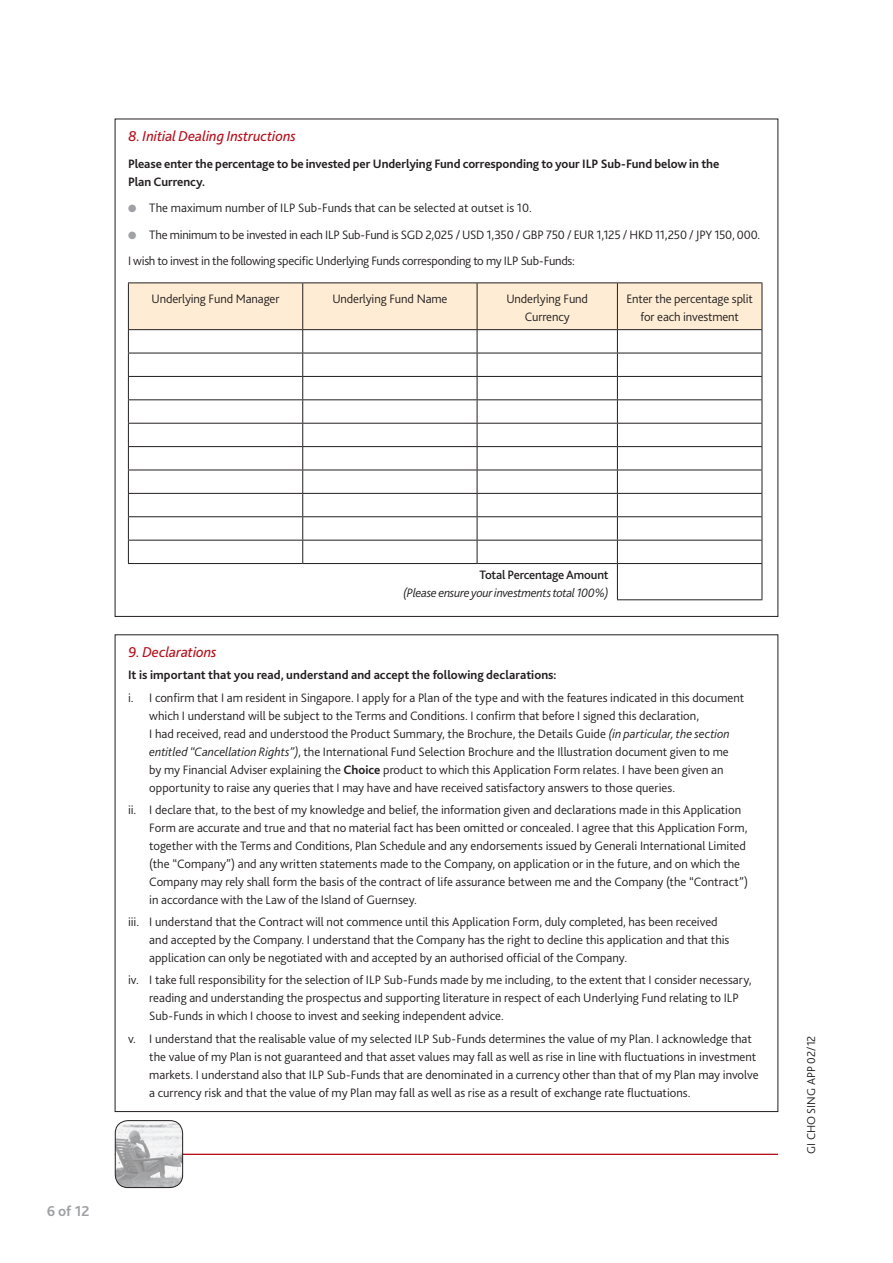
<style>
.page{position:relative;width:893px;height:1263px;background:#fff}
.page>*{position:absolute;margin:0;border:0;box-sizing:border-box;transform-origin:0 0}
.t1{font:italic 15px "Bliss 2";letter-spacing:-.005em;color:#b50e1a}
.t2{font:700 15px "Bliss 2";color:#a0a1a5}
.t3{font:300 12.75px/18px "Bliss 2";color:#231f20}
.t4{font:300 12.75px/26.5px "Bliss 2";letter-spacing:-.02em;color:#231f20}
.t5{font:700 12.75px/18px "Bliss 2";letter-spacing:-.005em;color:#231f20}
.t6{font:italic 300 12.75px "Bliss 2";letter-spacing:-.02em;color:#231f20}
.t7{font:500 12.75px "Bliss 2";letter-spacing:-.02em;color:#231f20}
.t8{font:300 12px "Bliss 2";letter-spacing:.01em;color:#231f20}
.s1{color:#a0a1a5}
.s2{font-style:italic}
.s3{font-weight:700}
</style>
<div class="page">
<svg style="left:129px;top:564px;width:633px;height:35px"></svg>
<hr style="left:128px;top:282px;width:175px;height:1px;background:#231f20">
<hr style="left:303px;top:282px;width:174px;height:1px;background:#231f20">
<hr style="left:477px;top:282px;width:140px;height:1px;background:#231f20">
<hr style="left:617px;top:282px;width:145px;height:1px;background:#231f20">
<svg style="left:128px;top:283px;width:635px;height:280px"></svg>
<hr style="left:128px;top:563px;width:175px;height:1px;background:#231f20">
<hr style="left:303px;top:563px;width:174px;height:1px;background:#231f20">
<hr style="left:477px;top:563px;width:140px;height:1px;background:#231f20">
<hr style="left:617px;top:563px;width:145px;height:1px;background:#231f20">
<hr style="left:617px;top:564px;width:1px;height:35px;background:#231f20">
<hr style="left:762px;top:564px;width:1px;height:35px;background:#231f20">
<hr style="left:617px;top:599px;width:145px;height:1px;background:#231f20">
<hr style="left:115px;top:1154px;width:663px;height:1px;background:#b50e1a">
<img style="left:115px;top:1120px;width:68px;height:67px">
<div style="left:115px;top:1120px;width:68px;height:68px;border:1px solid #231f20;border-radius:13px"></div>
<p class="t1" style="left:128px;top:127px;width:169px">8. Initial Dealing Instructions</p>
<p class="t5" style="left:128px;top:154px;width:593px">Please enter the percentage to be invested per Underlying Fund corresponding to your ILP Sub-Fund below in the<br>Plan Currency.</p>
<p class="t3" style="left:128px;top:199px;width:405px"><span class="s1">●</span> The maximum number of ILP Sub-Funds that can be selected at outset is 10.</p>
<p class="t4" style="left:128px;top:221px;width:634px"><span class="s1">●</span> The minimum to be invested in each ILP Sub-Fund is SGD 2,025 / USD 1,350 / GBP 750 / EUR 1,125 / HKD 11,250 / JPY 150, 000.<br>I wish to invest in the following specific Underlying Funds corresponding to my ILP Sub-Funds:</p>
<p class="t3" style="left:152px;top:289px;width:129px">Underlying Fund Manager</p>
<p class="t3" style="left:332px;top:289px;width:117px">Underlying Fund Name</p>
<p class="t3" style="left:506px;top:289px;width:83px;text-align:center">Underlying Fund<br>Currency</p>
<p class="t3" style="left:626px;top:289px;width:128px;text-align:center">Enter the percentage split for each investment</p>
<p class="t7" style="left:479px;top:566px;width:131px">Total Percentage Amount</p>
<p class="t6" style="left:403px;top:584px;width:207px">(Please ensure your investments total 100%)</p>
<p class="t1" style="left:128px;top:643px;width:90px">9. Declarations</p>
<p class="t5" style="left:128px;top:666px;width:430px">It is important that you read, understand and accept the following declarations:</p>
<p class="t3" style="left:149px;top:688px;width:597px;text-indent:-21px">i. I confirm that I am resident in Singapore. I apply for a Plan of the type and with the features indicated in this document which I understand will be subject to the Terms and Conditions. I confirm that before I signed this declaration,<br>I had received, read and understood the Product Summary, the Brochure, the Details Guide <span class="s2">(in particular, the section entitled “Cancellation Rights”)</span>, the International Fund Selection Brochure and the Illustration document given to me<br>by my Financial Adviser explaining the <span class="s3">Choice</span> product to which this Application Form relates. I have been given an opportunity to raise any queries that I may have and have received satisfactory answers to those queries.</p>
<p class="t3" style="left:149px;top:800px;width:600px;text-indent:-21px">ii. I declare that, to the best of my knowledge and belief, the information given and declarations made in this Application Form are accurate and true and that no material fact has been omitted or concealed. I agree that this Application Form, together with the Terms and Conditions, Plan Schedule and any endorsements issued by Generali International Limited (the “Company”) and any written statements made to the Company, on application or in the future, and on which the Company may rely shall form the basis of the contract of life assurance between me and the Company (the “Contract”) in accordance with the Law of the Island of Guernsey.</p>
<p class="t3" style="left:149px;top:912px;width:582px;text-indent:-21px">iii. I understand that the Contract will not commence until this Application Form, duly completed, has been received and accepted by the Company. I understand that the Company has the right to decline this application and that this application can only be negotiated with and accepted by an authorised official of the Company.</p>
<p class="t3" style="left:149px;top:971px;width:604px;text-indent:-21px">iv. I take full responsibility for the selection of ILP Sub-Funds made by me including, to the extent that I consider necessary, reading and understanding the prospectus and supporting literature in respect of each Underlying Fund relating to ILP<br>Sub-Funds in which I choose to invest and seeking independent advice.</p>
<p class="t3" style="left:149px;top:1029px;width:611px;text-indent:-21px">v. I understand that the realisable value of my selected ILP Sub-Funds determines the value of my Plan. I acknowledge that the value of my Plan is not guaranteed and that asset values may fall as well as rise in line with fluctuations in investment markets. I understand also that ILP Sub-Funds that are denominated in a currency other than that of my Plan may involve a currency risk and that the value of my Plan may fall as well as rise as a result of exchange rate fluctuations.</p>
<p class="t2" style="left:47px;top:1202px;width:44px">6 of 12</p>
<p class="t8" style="left:803px;top:1154px;width:120px;rotate:-90deg">GI CHO SING APP 02/12</p>
</div>
